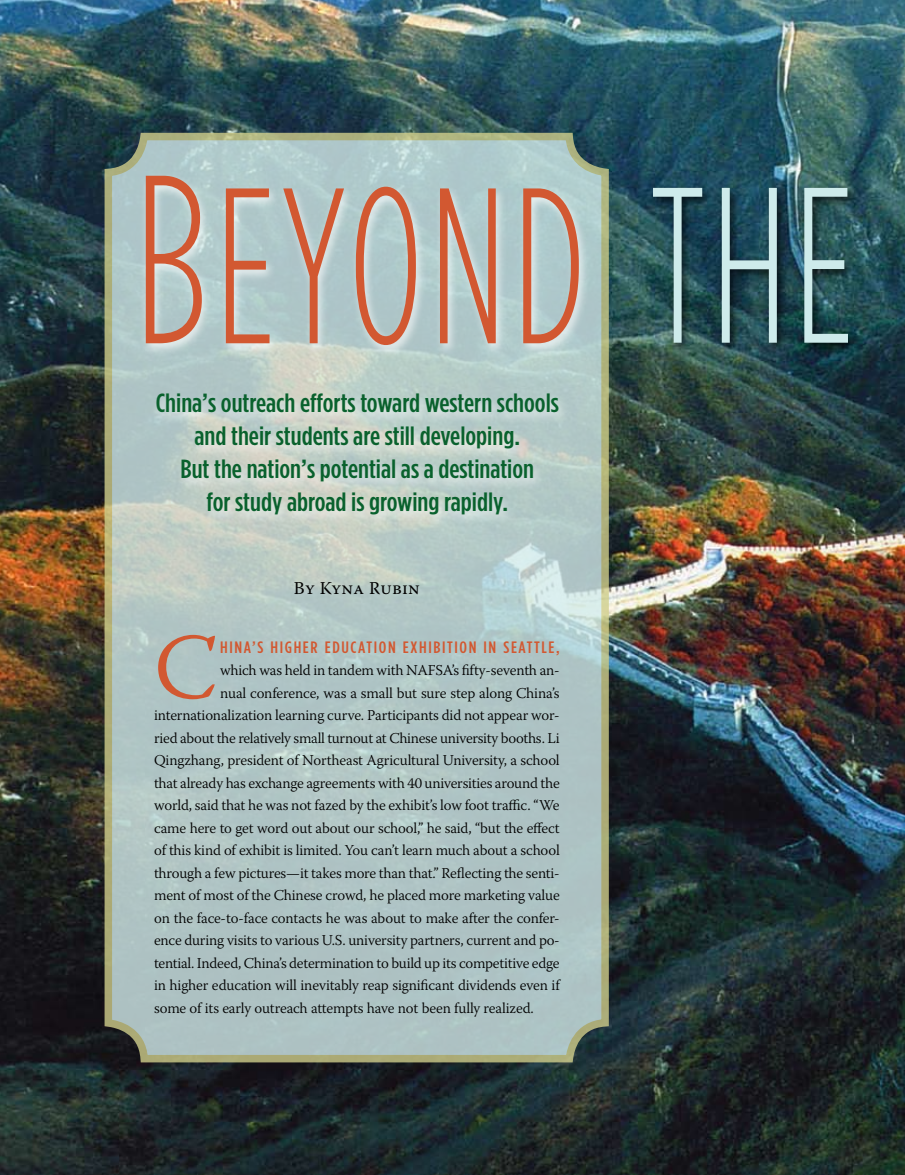
<style>
.page{position:relative;width:905px;height:1175px;background:#fff}
.page>*{position:absolute;margin:0;border:0;box-sizing:border-box;transform-origin:0 0}
.t1{font:300 221.1px "Gotham Condensed";letter-spacing:.04em;color:#d25831;scale:.82 1}
.t2{font:300 92.55px "Warnock Pro";color:#d25831}
.t3{font:500 26.25px/33px "Gotham Condensed";color:#09612d;text-align:center;scale:1.1 1}
.t4{font:18px "Warnock Pro";letter-spacing:.015em;color:#000}
.t5{font:500 16.5px "Gotham Condensed";letter-spacing:.09em;color:#d25831;scale:1.1 1}
.t6{font:300 15px "Warnock Pro";letter-spacing:-.01em;color:#000}
.s1{font-size:239.25px}
.s2{color:#ceebeb}
</style>
<div class="page">
<img style="left:0;top:0;width:904px;height:1174px">
<svg style="left:108px;top:136px;width:497px;height:922px;background:#b1c5c4"></svg>
<div style="left:105px;top:133px;width:504px;height:929px;border:8px solid #d1cf8c;border-radius:36px"></div>
<div style="left:139px;top:170px;width:452px;height:189px;background:#fff;opacity:.75"></div>
<div style="left:150px;top:389px;width:420px;height:140px;background:#fff;opacity:.75"></div>
<div style="left:646px;top:168px;width:258px;height:191px;background:#000;opacity:.75"></div>
<h1 class="t1" style="left:135px;top:149px;width:877px"><span class="s1">B</span>EYOND <span class="s2">THE</span></h1>
<h3 class="t3" style="left:156px;top:386px;width:368px">China’s outreach efforts toward western schools and their students are still developing.<br>But the nation’s potential as a destination<br>for study abroad is growing rapidly.</h3>
<p class="t4" style="left:294px;top:577px;width:127px">By Kyna Rubin</p>
<h2 class="t2" style="left:154px;top:611px;width:65px">C</h2>
<p class="t5" style="left:220px;top:637px;width:272px">hina’s Higher Education Exhibition in Seatt</p>
<p class="t5" style="left:541px;top:637px;width:18px">le,</p>
<p class="t6" style="left:220px;top:661px;width:341px">which was held in tandem with NAFSA’s fifty-seventh an-</p>
<p class="t6" style="left:220px;top:683px;width:341px">nual conference, was a small but sure step along China’s</p>
<p class="t6" style="left:154px;top:706px;width:407px">internationalization learning curve. Participants did not appear wor-</p>
<p class="t6" style="left:154px;top:728px;width:407px">ried about the relatively small turnout at Chinese university booths. Li</p>
<p class="t6" style="left:154px;top:751px;width:407px">Qingzhang, president of Northeast Agricultural University, a school</p>
<p class="t6" style="left:154px;top:773px;width:407px">that already has exchange agreements with 40 universities around the</p>
<p class="t6" style="left:154px;top:796px;width:407px">world, said that he was not fazed by the exhibit’s low foot traffic. “We</p>
<p class="t6" style="left:154px;top:818px;width:407px">came here to get word out about our school,” he said, “but the effect</p>
<p class="t6" style="left:154px;top:841px;width:407px">of this kind of exhibit is limited. You can’t learn much about a school</p>
<p class="t6" style="left:154px;top:863px;width:407px">through a few pictures—it takes more than that.” Reflecting the senti-</p>
<p class="t6" style="left:154px;top:886px;width:407px">ment of most of the Chinese crowd, he placed more marketing value</p>
<p class="t6" style="left:154px;top:908px;width:407px">on the face-to-face contacts he was about to make after the confer-</p>
<p class="t6" style="left:154px;top:931px;width:407px">ence during visits to various U.S. university partners, current and po-</p>
<p class="t6" style="left:154px;top:953px;width:407px">tential. Indeed, China’s determination to build up its competitive edge</p>
<p class="t6" style="left:154px;top:976px;width:407px">in higher education will inevitably reap significant dividends even if</p>
<p class="t6" style="left:154px;top:998px;width:381px">some of its early outreach attempts have not been fully realized.</p>
</div>
